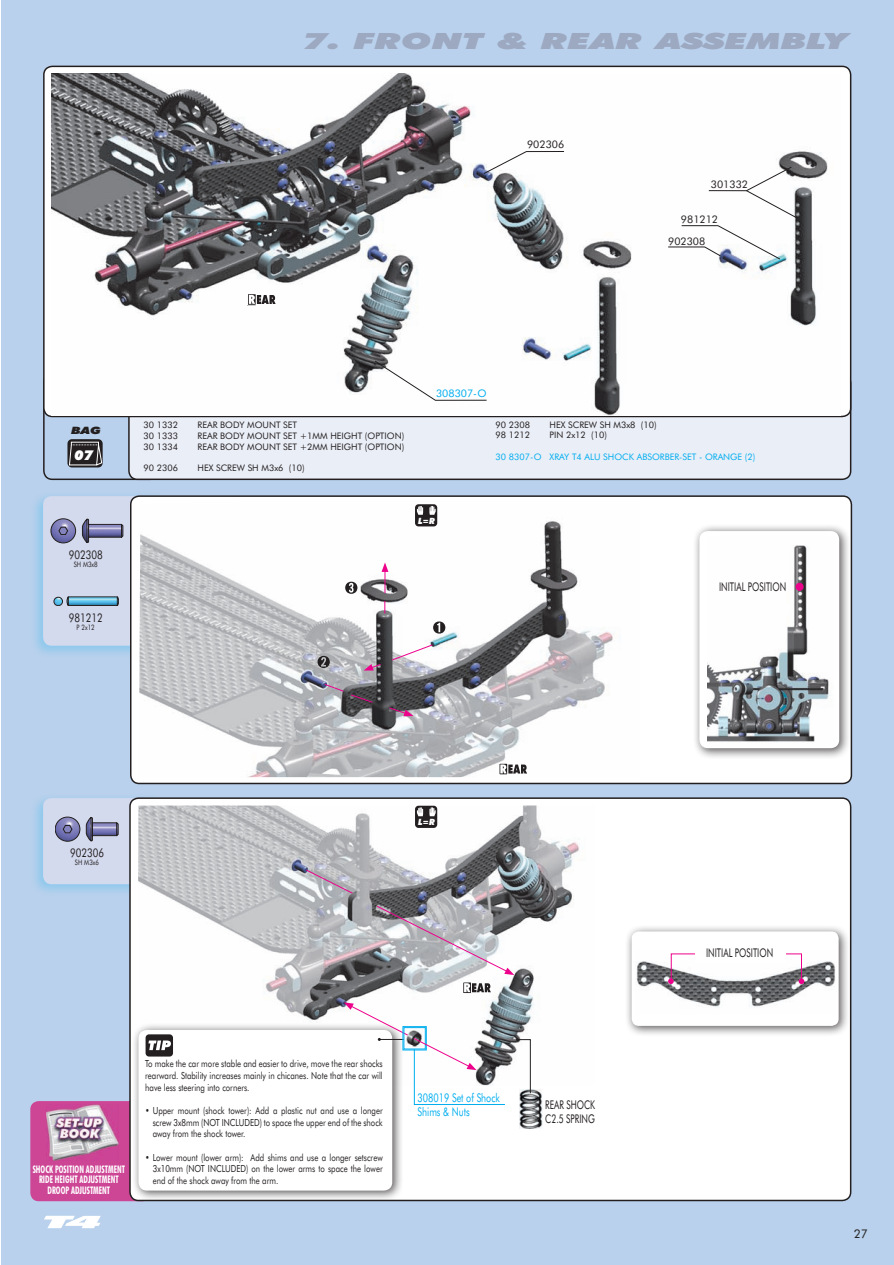
<style>
.page{position:relative;width:894px;height:1265px;background:#fff}
.page>*{position:absolute;margin:0;border:0;box-sizing:border-box;transform-origin:0 0}
.t1{font:italic 900 22.35px "Futura BTCE";color:#9da8c1;scale:1.61 1}
.t2{font:italic 900 13.5px "Futura BTCE";color:#fff}
.t3{font:12px/14.4px "Futura BTCE";color:#231f20;scale:.7 1}
.t4{font:12px/14.4px "Futura BTCE";color:#00aeef;scale:.75 1}
.t5{font:12px "Futura BTCE";color:#231f20;scale:.8 1}
.t6{font:12px "Futura BTCE";color:#231f20}
.t7{font:700 condensed 10.5px/10.1px "Futura BTCE";color:#fff;text-align:center;scale:.8 1}
.t8{font:10.5px "Futura BTCE";color:#231f20}
.t9{font:10.5px "Futura BTCE";color:#00aeef}
.t10{font:italic 900 10.2px "Futura BTCE";color:#231f20;scale:1.33 1}
.t11{font:9.75px/11.7px "Futura BTCE";color:#231f20;text-align:justify;scale:.8 1}
.t12{font:9px "Futura BTCE";color:#231f20}
.t13{font:9px "Futura BTCE";color:#00aeef}
.t14{font:italic 900 8.7px "Futura BTCE";color:#fff;scale:.93 1}
.t15{font:7.5px "Futura BTCE";color:#231f20;scale:.8 1}
</style>
<div class="page">
<div style="left:1px;top:0;width:892px;height:1264px;background:#b9d1ec"></div>
<svg style="left:44px;top:1215px;width:57px;height:12px"></svg>
<div style="left:30px;top:1100px;width:121px;height:100px;background:#cd4696;border-radius:9px"></div>
<img style="left:46px;top:1104px;width:72px;height:56px">
<div style="left:43px;top:373px;width:116px;height:107px;border:2px solid #231f20;border-radius:9px"></div>
<div style="left:129px;top:374px;width:721px;height:105px;background:#eaeef7;border-radius:9px"></div>
<div style="left:128px;top:373px;width:723px;height:107px;border:2px solid #231f20;border-radius:9px"></div>
<div style="left:44px;top:66px;width:806px;height:350px;background:#fff;border-radius:9px"></div>
<div style="left:43px;top:66px;width:808px;height:351px;border:2px solid #231f20;border-radius:9px"></div>
<svg style="left:67px;top:439px;width:36px;height:28px"></svg>
<svg style="left:69px;top:441px;width:33px;height:24px"></svg>
<div style="left:29px;top:792px;width:139px;height:104px;background:#00aeef;opacity:.25"></div>
<div style="left:43px;top:798px;width:121px;height:86px;background:#d4daee;border-radius:9px"></div>
<div style="left:130px;top:798px;width:720px;height:402px;background:#fff;border-radius:9px"></div>
<svg style="left:86px;top:817px;width:32px;height:24px"></svg>
<svg style="left:55px;top:816px;width:25px;height:25px"></svg>
<div style="left:29px;top:490px;width:140px;height:168px;background:#00aeef;opacity:.25"></div>
<div style="left:43px;top:496px;width:122px;height:149px;background:#d4daee;border-radius:9px"></div>
<div style="left:131px;top:496px;width:720px;height:287px;background:#fff;border-radius:9px"></div>
<div style="left:130px;top:495px;width:722px;height:289px;border:2px solid #231f20;border-radius:9px"></div>
<svg style="left:54px;top:596px;width:65px;height:9px"></svg>
<div style="left:54px;top:597px;width:9px;height:8px;border:1px solid #231f20;border-radius:50%"></div>
<svg style="left:82px;top:518px;width:41px;height:25px"></svg>
<svg style="left:51px;top:518px;width:25px;height:25px"></svg>
<img style="left:139px;top:504px;width:474px;height:273px">
<img style="left:138px;top:805px;width:441px;height:261px">
<div style="left:692px;top:523px;width:157px;height:235px;background:#231f20;opacity:.75"></div>
<div style="left:699px;top:531px;width:140px;height:217px;background:#fff;border-radius:9px"></div>
<img style="left:707px;top:545px;width:123px;height:197px">
<img style="left:519px;top:1089px;width:23px;height:38px">
<div style="left:131px;top:1022px;width:272px;height:179px;background:#231f20;opacity:.75"></div>
<div style="left:138px;top:1029px;width:254px;height:161px;background:#fff;border-radius:9px"></div>
<svg style="left:516px;top:1037px;width:15px;height:56px"></svg>
<img style="left:51px;top:73px;width:789px;height:342px">
<svg style="left:305px;top:868px;width:48px;height:26px"></svg>
<div style="left:462px;top:981px;width:10px;height:12px;border:1px solid #fff"></div>
<svg style="left:464px;top:982px;width:27px;height:10px"></svg>
<svg style="left:391px;top:643px;width:42px;height:18px"></svg>
<svg style="left:363px;top:663px;width:18px;height:7px"></svg>
<div style="left:498px;top:762px;width:10px;height:13px;border:1px solid #fff"></div>
<svg style="left:500px;top:764px;width:27px;height:9px"></svg>
<div style="left:415px;top:504px;width:22px;height:22px;background:#231f20;border-radius:3px"></div>
<svg style="left:417px;top:506px;width:6px;height:8px"></svg>
<svg style="left:429px;top:506px;width:6px;height:8px"></svg>
<svg style="left:433px;top:621px;width:12px;height:12px"></svg>
<svg style="left:317px;top:655px;width:13px;height:12px"></svg>
<svg style="left:384px;top:600px;width:1px;height:13px"></svg>
<svg style="left:350px;top:693px;width:23px;height:10px"></svg>
<svg style="left:388px;top:706px;width:25px;height:10px"></svg>
<svg style="left:324px;top:683px;width:20px;height:9px"></svg>
<svg style="left:374px;top:360px;width:113px;height:41px"></svg>
<svg style="left:483px;top:151px;width:81px;height:23px"></svg>
<svg style="left:708px;top:166px;width:89px;height:53px"></svg>
<svg style="left:667px;top:225px;width:113px;height:35px"></svg>
<svg style="left:381px;top:562px;width:7px;height:31px"></svg>
<div style="left:796px;top:583px;width:7px;height:7px;background:#ed028c;border-radius:50%"></div>
<div style="left:795px;top:583px;width:8px;height:7px;border:1px solid #ed028c;border-radius:50%"></div>
<div style="left:247px;top:293px;width:9px;height:12px;border:1px solid #fff"></div>
<svg style="left:249px;top:295px;width:27px;height:9px"></svg>
<svg style="left:376px;top:905px;width:138px;height:69px"></svg>
<svg style="left:345px;top:581px;width:12px;height:12px"></svg>
<div style="left:145px;top:1034px;width:28px;height:22px;background:#231f20;border-radius:3px"></div>
<svg style="left:148px;top:1040px;width:23px;height:9px"></svg>
<div style="left:415px;top:805px;width:22px;height:22px;background:#231f20;border-radius:3px"></div>
<svg style="left:417px;top:807px;width:6px;height:9px"></svg>
<svg style="left:429px;top:807px;width:6px;height:9px"></svg>
<svg style="left:344px;top:1002px;width:161px;height:102px"></svg>
<div style="left:624px;top:923px;width:225px;height:113px;background:#231f20;opacity:.75"></div>
<div style="left:631px;top:931px;width:207px;height:94px;background:#fff;border-radius:7px"></div>
<img style="left:636px;top:961px;width:199px;height:46px">
<svg style="left:798px;top:978px;width:6px;height:5px"></svg>
<svg style="left:668px;top:978px;width:5px;height:5px"></svg>
<div style="left:695px;top:946px;width:90px;height:16px;background:#fff"></div>
<h1 class="t1" style="left:303px;top:25px;width:340px">7. FRONT &amp; REAR ASSEMBLY</h1>
<p class="t8" style="left:527px;top:137px;width:39px">902306</p>
<p class="t8" style="left:711px;top:177px;width:39px">301332</p>
<p class="t8" style="left:681px;top:212px;width:39px">981212</p>
<p class="t8" style="left:668px;top:234px;width:39px">902308</p>
<p class="t10" style="left:71px;top:423px;width:24px">BAG</p>
<h2 class="t2" style="left:75px;top:446px;width:20px">07</h2>
<p class="t5" style="left:69px;top:546px;width:44px">902308</p>
<p class="t15" style="left:74px;top:558px;width:32px">SH M3x8</p>
<p class="t5" style="left:69px;top:609px;width:44px">981212</p>
<p class="t15" style="left:77px;top:621px;width:24px">P 2x12</p>
<p class="t12" style="left:143px;top:419px;width:36px">30 1332</p>
<p class="t12" style="left:197px;top:419px;width:101px">REAR BODY MOUNT SET</p>
<p class="t12" style="left:143px;top:429px;width:36px">30 1333</p>
<p class="t12" style="left:197px;top:429px;width:208px">REAR BODY MOUNT SET +1MM HEIGHT (OPTION)</p>
<p class="t12" style="left:143px;top:440px;width:36px">30 1334</p>
<p class="t12" style="left:197px;top:440px;width:208px">REAR BODY MOUNT SET +2MM HEIGHT (OPTION)</p>
<p class="t12" style="left:143px;top:462px;width:36px">90 2306</p>
<p class="t12" style="left:197px;top:462px;width:109px">HEX SCREW SH M3x6 (10)</p>
<p class="t9" style="left:436px;top:386px;width:52px">308307-O</p>
<p class="t12" style="left:495px;top:418px;width:36px">90 2308</p>
<p class="t12" style="left:549px;top:418px;width:109px">HEX SCREW SH M3x8 (10)</p>
<p class="t12" style="left:495px;top:429px;width:36px">98 1212</p>
<p class="t12" style="left:549px;top:429px;width:59px">PIN 2x12 (10)</p>
<p class="t13" style="left:495px;top:451px;width:261px">30 8307-O XRAY T4 ALU SHOCK ABSORBER-SET - ORANGE (2)</p>
<p class="t14" style="left:418px;top:514px;width:20px">L=R</p>
<p class="t3" style="left:719px;top:579px;width:97px">INITIAL POSITION</p>
<p class="t5" style="left:70px;top:844px;width:44px">902306</p>
<p class="t15" style="left:75px;top:856px;width:32px">SH M3x6</p>
<p class="t14" style="left:418px;top:816px;width:20px">L=R</p>
<p class="t7" style="left:33px;top:1163px;width:117px">SHOCK POSITION ADJUSTMENT<br>RIDE HEIGHT ADJUSTMENT<br>DROOP ADJUSTMENT</p>
<p class="t11" style="left:145px;top:1057px;width:298px">To make the car more stable and easier to drive, move the rear shocks rearward. Stability increases mainly in chicanes. Note that the car will have less steering into corners.</p>
<p class="t11" style="left:153px;top:1103px;width:289px;text-indent:-8px">• Upper mount (shock tower): Add a plastic nut and use a longer screw 3x8mm (NOT INCLUDED) to space the upper end of the shock away from the shock tower.</p>
<p class="t11" style="left:153px;top:1150px;width:289px;text-indent:-8px">• Lower mount (lower arm): Add shims and use a longer setscrew 3x10mm (NOT INCLUDED) on the lower arms to space the lower end of the shock away from the arm.</p>
<p class="t4" style="left:417px;top:1089px;width:111px">308019 Set of Shock<br>Shims &amp; Nuts</p>
<p class="t3" style="left:545px;top:1096px;width:73px">REAR SHOCK<br>C2.5 SPRING</p>
<p class="t3" style="left:706px;top:944px;width:97px">INITIAL POSITION</p>
<p class="t6" style="left:853px;top:1225px;width:16px">27</p>
</div>
